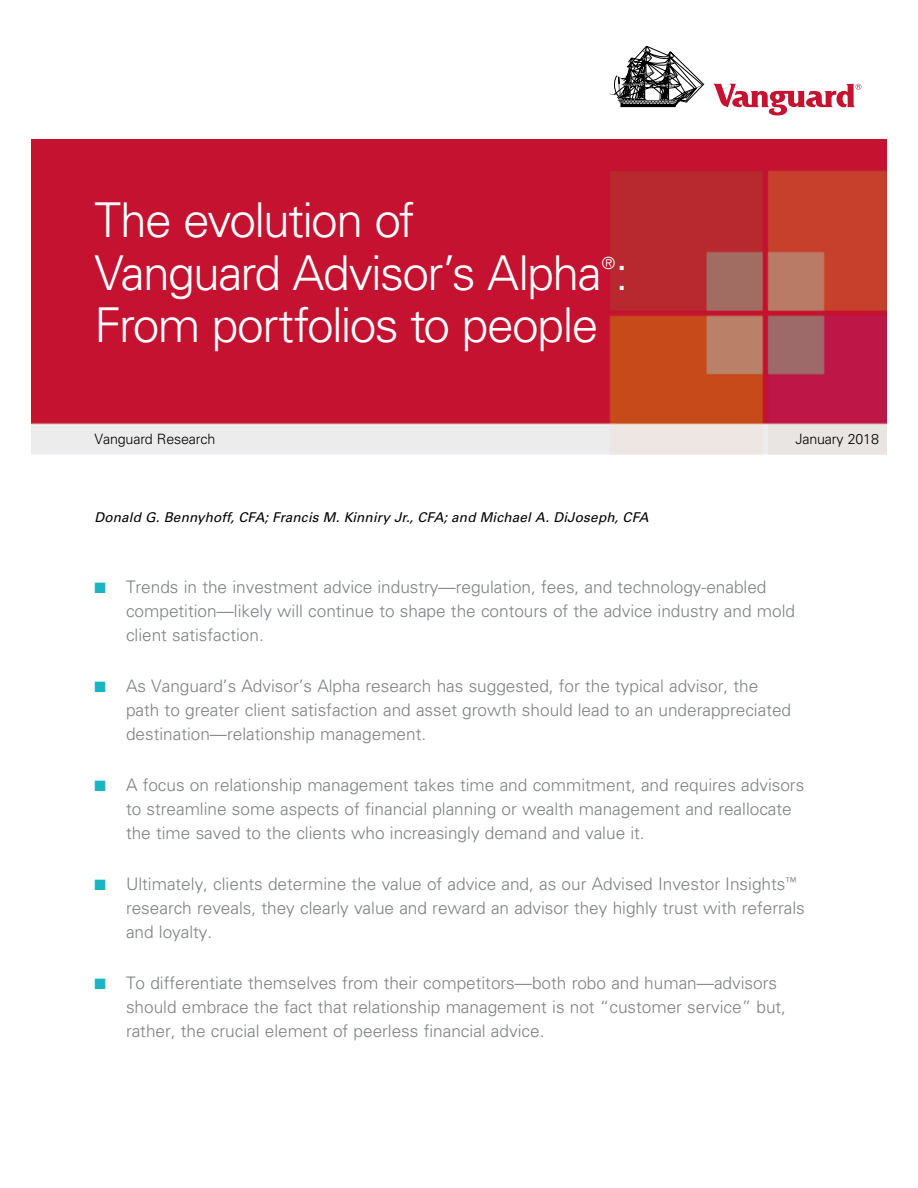
<style>
.page{position:relative;width:918px;height:1188px;background:#fff}
.page>*{position:absolute;margin:0;border:0;box-sizing:border-box;transform-origin:0 0}
.t1{font:300 48px/52.5px "Univers LT Std";letter-spacing:-.035em;color:#fff}
.t2{font:300 17.25px/24px "Univers LT Std";color:#7e8083}
.t3{font:300 16.8px "Univers LT Std";color:#fff}
.t4{font:300 14.25px "Univers LT Std";letter-spacing:-.01em;color:#000}
.t5{font:italic 13.5px "Univers LT Std";letter-spacing:.01em;color:#000}
.s1{color:#19b5c2}
</style>
<div class="page">
<svg style="left:609px;top:46px;width:96px;height:61px"></svg>
<svg style="left:713px;top:84px;width:148px;height:31px"></svg>
<img style="left:32px;top:140px;width:854px;height:314px">
<h1 class="t1" style="left:94px;top:194px;width:536px">The evolution of<br>Vanguard Advisor’s Alpha :</h1>
<p class="t3" style="left:602px;top:253px;width:15px">®</p>
<h1 class="t1" style="left:95px;top:299px;width:505px">From portfolios to people</h1>
<p class="t4" style="left:94px;top:430px;width:122px">Vanguard Research</p>
<p class="t4" style="left:795px;top:430px;width:85px">January 2018</p>
<p class="t5" style="left:94px;top:510px;width:556px">Donald G. Bennyhoff, CFA; Francis M. Kinniry Jr., CFA; and Michael A. DiJoseph, CFA</p>
<p class="t2" style="left:126px;top:575px;width:671px;text-indent:-32px"><span class="s1">■</span> Trends in the investment advice industry—regulation, fees, and technology-enabled competition—likely will continue to shape the contours of the advice industry and mold client satisfaction.</p>
<p class="t2" style="left:126px;top:674px;width:667px;text-indent:-32px"><span class="s1">■</span> As Vanguard’s Advisor’s Alpha research has suggested, for the typical advisor, the path to greater client satisfaction and asset growth should lead to an underappreciated destination—relationship management.</p>
<p class="t2" style="left:126px;top:773px;width:680px;text-indent:-32px"><span class="s1">■</span> A focus on relationship management takes time and commitment, and requires advisors to streamline some aspects of financial planning or wealth management and reallocate the time saved to the clients who increasingly demand and value it.</p>
<p class="t2" style="left:126px;top:872px;width:680px;text-indent:-32px"><span class="s1">■</span> Ultimately, clients determine the value of advice and, as our Advised Investor Insights<sup>™ </sup>research reveals, they clearly value and reward an advisor they highly trust with referrals and loyalty.</p>
<p class="t2" style="left:126px;top:971px;width:662px;text-indent:-32px"><span class="s1">■</span> To differentiate themselves from their competitors—both robo and human—advisors should embrace the fact that relationship management is not “customer service” but, rather, the crucial element of peerless financial advice.</p>
</div>
